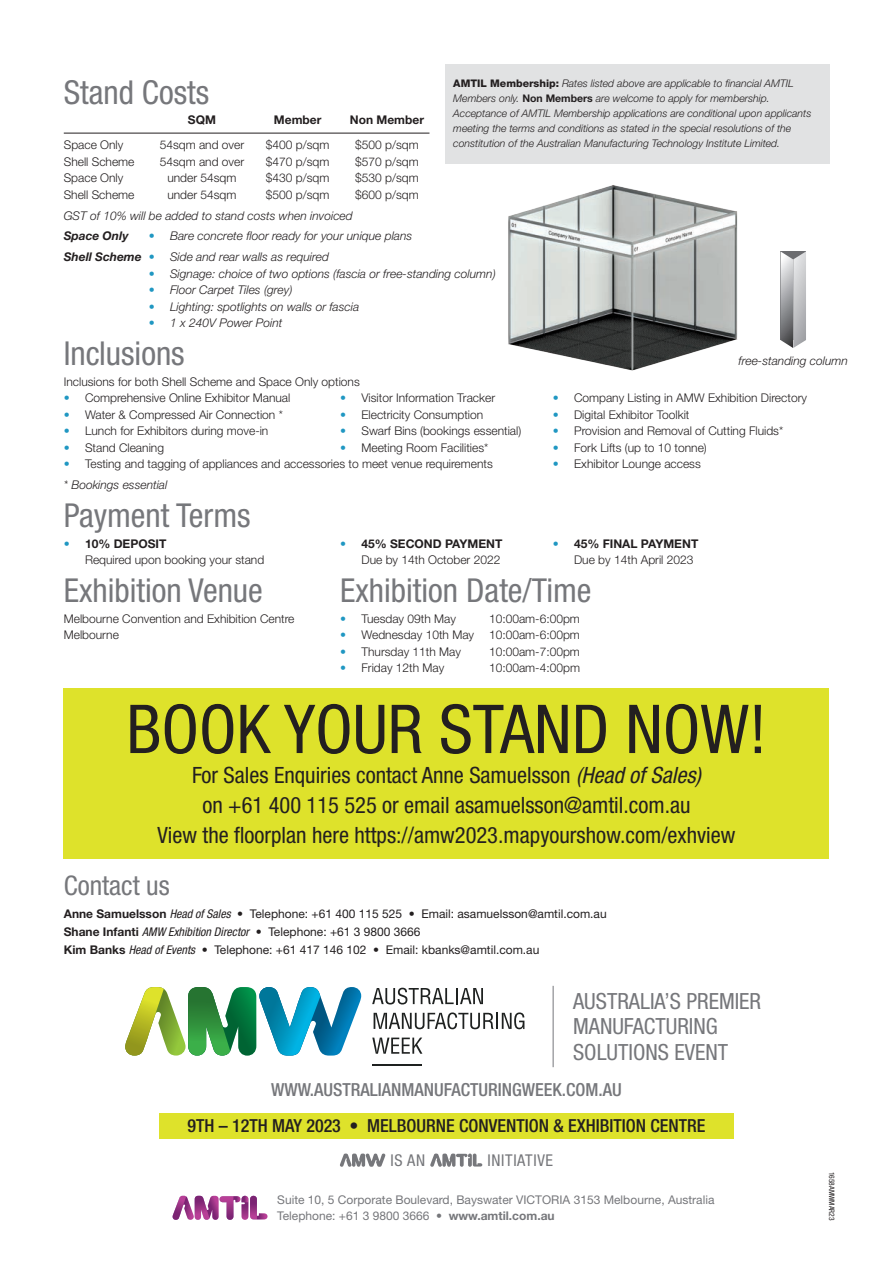
<style>
.page{position:relative;width:893px;height:1263px;background:#fff}
.page>*{position:absolute;margin:0;border:0;box-sizing:border-box;transform-origin:0 0}
.t1{font:condensed 67.5px "Helvetica Neue LT Std";color:#231f20}
.t2{font:condensed 33px "Helvetica Neue LT Std";color:#76777b}
.t3{font:condensed 27px "Helvetica Neue LT Std";color:#76777b}
.t4{font:condensed 22.5px/30px "Helvetica Neue LT Std";color:#231f20;text-align:center}
.t5{font:condensed 22.35px/25.5px "Helvetica Neue LT Std";color:#76777b}
.t6{font:500 condensed 18px "Helvetica Neue LT Std";color:#231f20}
.t7{font:500 condensed 18px "Helvetica Neue LT Std";color:#76777b}
.t8{font:condensed 16.35px "Helvetica Neue LT Std";letter-spacing:.04em;color:#76777b}
.t9{font:300 12px "Helvetica Neue LT Std";color:#231f20}
.t10{font:italic 300 12px/20.7px "Helvetica Neue LT Std";color:#231f20}
.t11{font:12px/18px "Helvetica Neue LT Std";color:#231f20}
.t12{font:12px/16.5px "Helvetica Neue LT Std";color:#76777b}
.t13{font:700 12px "Helvetica Neue LT Std";color:#231f20}
.t14{font:italic 700 12px "Helvetica Neue LT Std";color:#231f20}
.t15{font:italic 300 10.5px/15px "Helvetica Neue LT Std";color:#231f20}
.t16{font:condensed 7.5px "Helvetica Neue LT Std";color:#231f20}
.s1{font-weight:800;font-style:normal}
.s2{font-weight:700;font-style:normal}
.s3{color:#2097c2}
.s4{font-weight:700}
.s5{font-weight:300;color:#2097c2}
.s6{font-style:italic}
.s7{font-style:italic;font-stretch:condensed}
</style>
<div class="page">
<svg style="left:125px;top:987px;width:236px;height:68px"></svg>
<hr style="left:373px;top:1064px;width:49px;height:1px;background:#1e2120">
<svg style="left:372px;top:988px;width:111px;height:16px"></svg>
<svg style="left:374px;top:1012px;width:150px;height:17px"></svg>
<svg style="left:372px;top:1037px;width:50px;height:17px"></svg>
<svg style="left:173px;top:1196px;width:94px;height:24px"></svg>
<hr style="left:553px;top:986px;width:1px;height:81px;background:#76777b">
<hr style="left:64px;top:133px;width:365px;height:1px;background:#231f20">
<div style="left:445px;top:64px;width:384px;height:99px;background:#e1e2e3"></div>
<img style="left:508px;top:185px;width:230px;height:186px">
<svg style="left:340px;top:1153px;width:45px;height:14px"></svg>
<svg style="left:430px;top:1153px;width:52px;height:14px"></svg>
<div style="left:159px;top:1113px;width:574px;height:25px;background:#dee22b"></div>
<div style="left:64px;top:689px;width:765px;height:170px;background:#dee22b"></div>
<svg style="left:780px;top:251px;width:26px;height:97px;background:#afb0b2"></svg>
<h2 class="t2" style="left:64px;top:73px;width:147px">Stand Costs</h2>
<p class="t13" style="left:188px;top:113px;width:30px">SQM</p>
<p class="t13" style="left:274px;top:113px;width:49px">Member</p>
<p class="t13" style="left:350px;top:113px;width:76px">Non Member</p>
<p class="t9" style="left:64px;top:138px;width:61px">Space Only</p>
<p class="t9" style="left:160px;top:138px;width:86px">54sqm and over</p>
<p class="t9" style="left:266px;top:138px;width:65px">$400 p/sqm</p>
<p class="t9" style="left:355px;top:138px;width:65px">$500 p/sqm</p>
<p class="t9" style="left:64px;top:154px;width:72px">Shell Scheme</p>
<p class="t9" style="left:160px;top:154px;width:86px">54sqm and over</p>
<p class="t9" style="left:266px;top:154px;width:65px">$470 p/sqm</p>
<p class="t9" style="left:355px;top:154px;width:65px">$570 p/sqm</p>
<p class="t9" style="left:64px;top:171px;width:61px">Space Only</p>
<p class="t9" style="left:167px;top:171px;width:71px">under 54sqm</p>
<p class="t9" style="left:266px;top:171px;width:65px">$430 p/sqm</p>
<p class="t9" style="left:355px;top:171px;width:65px">$530 p/sqm</p>
<p class="t9" style="left:64px;top:187px;width:72px">Shell Scheme</p>
<p class="t9" style="left:167px;top:187px;width:71px">under 54sqm</p>
<p class="t9" style="left:266px;top:187px;width:65px">$500 p/sqm</p>
<p class="t9" style="left:355px;top:187px;width:65px">$600 p/sqm</p>
<p class="t10" style="left:64px;top:205px;width:290px">GST of 10% will be added to stand costs when invoiced</p>
<p class="t14" style="left:64px;top:229px;width:66px">Space Only</p>
<p class="t15" style="left:453px;top:76px;width:360px"><span class="s1">AMTIL Membership:</span> Rates listed above are applicable to financial AMTIL Members only. <span class="s2">Non Members</span> are welcome to apply for membership.<br>Acceptance of AMTIL Membership applications are conditional upon applicants meeting the terms and conditions as stated in the special resolutions of the constitution of the Australian Manufacturing Technology Institute Limited.</p>
<p class="t10" style="left:64px;top:226px;width:350px;text-indent:85px"><span class="s3">•</span> Bare concrete floor ready for your unique plans<br><span class="s4">Shell Scheme</span> <span class="s3">•</span></p>
<p class="t10" style="left:170px;top:246px;width:160px">Side and rear walls as required</p>
<p class="t10" style="left:149px;top:263px;width:348px"><span class="s3">•</span> Signage: choice of two options (fascia or free-standing column)</p>
<p class="t10" style="left:149px;top:279px;width:145px"><span class="s3">•</span> Floor Carpet Tiles (grey)</p>
<p class="t10" style="left:149px;top:296px;width:212px"><span class="s3">•</span> Lighting: spotlights on walls or fascia</p>
<p class="t10" style="left:149px;top:312px;width:135px"><span class="s3">•</span> 1 x 240V Power Point</p>
<h2 class="t2" style="left:64px;top:334px;width:122px">Inclusions</h2>
<p class="t9" style="left:64px;top:374px;width:298px">Inclusions for both Shell Scheme and Space Only options</p>
<p class="t9" style="left:64px;top:391px;width:228px"><span class="s3">•</span> Comprehensive Online Exhibitor Manual</p>
<p class="t9" style="left:340px;top:391px;width:156px"><span class="s3">•</span> Visitor Information Tracker</p>
<p class="t9" style="left:553px;top:391px;width:256px"><span class="s3">•</span> Company Listing in AMW Exhibition Directory</p>
<p class="t9" style="left:64px;top:407px;width:221px"><span class="s3">•</span> Water &amp; Compressed Air Connection *</p>
<p class="t9" style="left:340px;top:407px;width:145px"><span class="s3">•</span> Electricity Consumption</p>
<p class="t9" style="left:553px;top:407px;width:138px"><span class="s3">•</span> Digital Exhibitor Toolkit</p>
<p class="t9" style="left:64px;top:424px;width:206px"><span class="s3">•</span> Lunch for Exhibitors during move-in</p>
<p class="t9" style="left:340px;top:424px;width:183px"><span class="s3">•</span> Swarf Bins (bookings essential)</p>
<p class="t9" style="left:553px;top:424px;width:232px"><span class="s3">•</span> Provision and Removal of Cutting Fluids*</p>
<p class="t9" style="left:64px;top:440px;width:102px"><span class="s3">•</span> Stand Cleaning</p>
<p class="t9" style="left:340px;top:440px;width:150px"><span class="s3">•</span> Meeting Room Facilities*</p>
<p class="t9" style="left:553px;top:440px;width:155px"><span class="s3">•</span> Fork Lifts (up to 10 tonne)</p>
<p class="t9" style="left:64px;top:457px;width:430px"><span class="s3">•</span> Testing and tagging of appliances and accessories to meet venue requirements</p>
<p class="t9" style="left:553px;top:457px;width:149px"><span class="s3">•</span> Exhibitor Lounge access</p>
<p class="t10" style="left:64px;top:474px;width:105px">* Bookings essential</p>
<h2 class="t2" style="left:64px;top:496px;width:188px">Payment Terms</h2>
<p class="t13" style="left:64px;top:536px;width:104px"><span class="s5">•</span> 10% DEPOSIT</p>
<p class="t13" style="left:340px;top:536px;width:164px"><span class="s5">•</span> 45% SECOND PAYMENT</p>
<p class="t13" style="left:553px;top:536px;width:147px"><span class="s5">•</span> 45% FINAL PAYMENT</p>
<p class="t9" style="left:85px;top:552px;width:181px">Required upon booking your stand</p>
<p class="t9" style="left:361px;top:552px;width:140px">Due by 14th October 2022</p>
<p class="t9" style="left:574px;top:552px;width:121px">Due by 14th April 2023</p>
<h2 class="t2" style="left:64px;top:571px;width:201px">Exhibition Venue</h2>
<h2 class="t2" style="left:340px;top:571px;width:253px">Exhibition Date/Time</h2>
<p class="t9" style="left:64px;top:611px;width:232px">Melbourne Convention and Exhibition Centre</p>
<p class="t9" style="left:340px;top:611px;width:117px"><span class="s3">•</span> Tuesday 09th May</p>
<p class="t9" style="left:489px;top:611px;width:92px">10:00am-6:00pm</p>
<p class="t9" style="left:64px;top:627px;width:57px">Melbourne</p>
<p class="t9" style="left:340px;top:627px;width:241px"><span class="s3">•</span> Wednesday 10th May 10:00am-6:00pm</p>
<p class="t9" style="left:340px;top:644px;width:122px"><span class="s3">•</span> Thursday 11th May</p>
<p class="t9" style="left:489px;top:644px;width:92px">10:00am-7:00pm</p>
<p class="t9" style="left:340px;top:660px;width:106px"><span class="s3">•</span> Friday 12th May</p>
<p class="t9" style="left:489px;top:660px;width:92px">10:00am-4:00pm</p>
<p class="t10" style="left:739px;top:351px;width:111px">free-standing column</p>
<h1 class="t1" style="left:126px;top:690px;width:642px">BOOK YOUR STAND NOW!</h1>
<h3 class="t4" style="left:158px;top:760px;width:579px">For Sales Enquiries contact Anne Samuelsson <span class="s6">(Head of Sales)<br></span>on +61 400 115 525 or email asamuelsson@amtil.com.au<br>View the floorplan here https://amw2023.mapyourshow.com/exhview</h3>
<h3 class="t3" style="left:64px;top:870px;width:107px">Contact us</h3>
<p class="t11" style="left:64px;top:904px;width:544px"><span class="s4">Anne Samuelsson</span> <span class="s7">Head of Sales</span> • Telephone: +61 400 115 525 • Email: asamuelsson@amtil.com.au<br><span class="s4">Shane Infanti</span> <span class="s7">AMW Exhibition Director</span> • Telephone: +61 3 9800 3666<br><span class="s4">Kim Banks</span> <span class="s7">Head of Events</span> • Telephone: +61 417 146 102 • Email: kbanks@amtil.com.au</p>
<h3 class="t5" style="left:573px;top:988px;width:190px">AUSTRALIA’S PREMIER<br>MANUFACTURING<br>SOLUTIONS EVENT</h3>
<h3 class="t7" style="left:271px;top:1079px;width:352px">WWW.AUSTRALIANMANUFACTURINGWEEK.COM.AU</h3>
<h3 class="t6" style="left:187px;top:1115px;width:519px">9TH – 12TH MAY 2023 • MELBOURNE CONVENTION &amp; EXHIBITION CENTRE</h3>
<h3 class="t8" style="left:390px;top:1151px;width:36px">IS AN</h3>
<h3 class="t8" style="left:487px;top:1151px;width:67px">INITIATIVE</h3>
<p class="t12" style="left:277px;top:1191px;width:439px">Suite 10, 5 Corporate Boulevard, Bayswater VICTORIA 3153 Melbourne, Australia<br>Telephone: +61 3 9800 3666 • <span class="s4">www.amtil.com.au</span></p>
<p class="t16" style="left:836px;top:1171px;width:50px;rotate:90deg">1658AMWMAR23</p>
</div>
